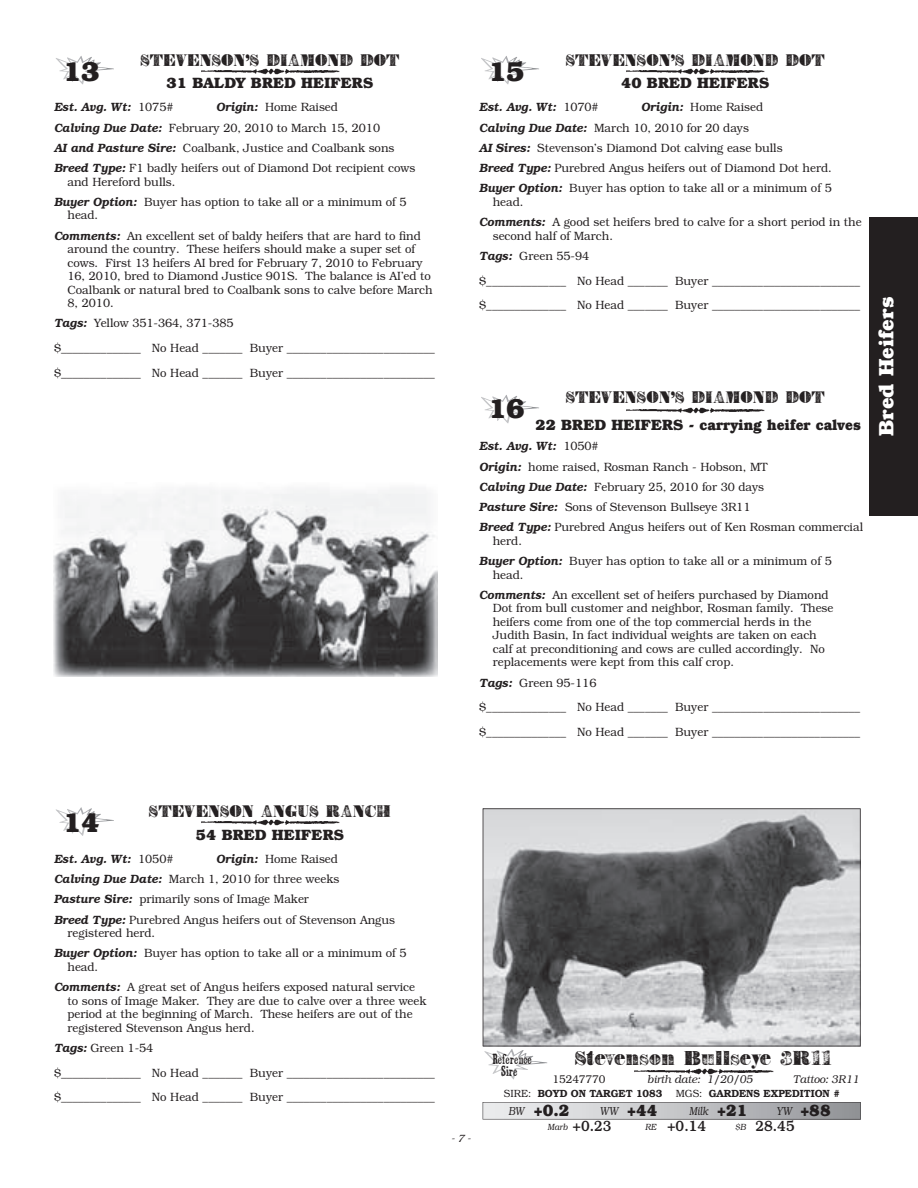
<style>
.page{position:relative;width:918px;height:1188px;background:#fff}
.page>*{position:absolute;margin:0;border:0;box-sizing:border-box;transform-origin:0 0}
.t1{font:700 27.75px "Bookman";letter-spacing:-.03em;color:#231f20;scale:.93 1}
.t2{font:700 21px "Bookman";color:#fff}
.t3{font:19.8px "Bullion WF";color:#231f20;scale:.95 1}
.t4{font:16.5px "Bullion WF";color:#231f20;scale:.9 1}
.t5{font:700 16.5px "Bookman";color:#231f20;scale:.9 1}
.t6{font:700 15px "Bookman";color:#231f20;scale:.95 1}
.t7{font:500 15px "Bookman";color:#231f20;scale:.95 1}
.t8{font:14.4px "Jawbones Condensed WF";color:#231f20;scale:.95 1}
.t9{font:300 12px/20.2px "Bookman";color:#231f20;scale:.95 1}
.t10{font:italic 600 12px "Bookman";color:#231f20;scale:.95 1}
.t11{font:italic 300 11.55px "Bookman";color:#231f20;scale:.82 1}
.t12{font:italic 300 11.25px "Bookman";color:#231f20;scale:.95 1}
.t13{font:300 11.25px "Bookman";color:#231f20;scale:.95 1}
.t14{font:600 10.5px "Bookman";color:#231f20;scale:.95 1}
.t15{font:italic 300 10.5px "Bookman";color:#231f20}
.s1{font-weight:300;font-style:normal}
.s2{font-weight:600;font-style:italic}
.s3{font-weight:300}
.s4{font-weight:300;font-style:italic;font-size:11.55px}
.s5{font-weight:700;font-style:normal;font-size:16.5px}
.s6{font-weight:300;font-style:italic;font-size:9px}
</style>
<div class="page">
<svg style="left:483px;top:808px;width:378px;height:238px;background:#949597"></svg>
<img style="left:634px;top:1069px;width:139px;height:6px">
<svg style="left:484px;top:1049px;width:59px;height:31px"></svg>
<svg style="left:483px;top:1102px;width:378px;height:17px;background:#bebfc1"></svg>
<svg style="left:56px;top:56px;width:58px;height:29px"></svg>
<img style="left:201px;top:68px;width:138px;height:6px">
<svg style="left:56px;top:807px;width:58px;height:29px"></svg>
<img style="left:201px;top:820px;width:138px;height:6px">
<svg style="left:481px;top:395px;width:58px;height:28px"></svg>
<img style="left:626px;top:407px;width:139px;height:6px">
<svg style="left:481px;top:56px;width:58px;height:29px"></svg>
<img style="left:626px;top:68px;width:139px;height:6px">
<img style="left:54px;top:488px;width:383px;height:189px">
<div style="left:869px;top:217px;width:49px;height:299px;background:#231f20"></div>
<h3 class="t4" style="left:140px;top:53px;width:289px">STEVENSON’S DIAMOND DOT</h3>
<p class="t6" style="left:167px;top:74px;width:219px">31 BALDY BRED HEIFERS</p>
<p class="t10" style="left:54px;top:100px;width:127px">Est. Avg. Wt: <span class="s1">1075#</span></p>
<h1 class="t1" style="left:63px;top:54px;width:41px">13</h1>
<p class="t9" style="left:54px;top:97px;width:382px;text-indent:162px"><span class="s2">Origin:</span> Home Raised<br><span class="s2">Calving Due Date:</span> February 20, 2010 to March 15, 2010<br><span class="s2">AI and Pasture Sire:</span> Coalbank, Justice and Coalbank sons <span class="s2">Breed Type:</span> F1 badly heifers out of Diamond Dot recipient cows</p>
<p class="t9" style="left:54px;top:172px;width:373px;text-indent:13px">and Hereford bulls.<br><span class="s2">Buyer Option:</span> Buyer has option to take all or a minimum of 5</p>
<p class="t9" style="left:54px;top:205px;width:388px;text-indent:13px">head.<br><span class="s2">Comments:</span> An excellent set of baldy heifers that are hard to find</p>
<p class="t9" style="left:67px;top:242px;width:386px;line-height:13.5px">around the country. These heifers should make a super set of cows. First 13 heifers AI bred for February 7, 2010 to February 16, 2010, bred to Diamond Justice 901S. The balance is AI’ed to Coalbank or natural bred to Coalbank sons to calve before March 8, 2010.</p>
<p class="t9" style="left:54px;top:311px;width:403px;line-height:24.8px"><span class="s2">Tags:</span> Yellow 351-364, 371-385<br>$______________ No Head _______ Buyer __________________________ $______________ No Head _______ Buyer __________________________</p>
<h3 class="t4" style="left:566px;top:53px;width:289px">STEVENSON’S DIAMOND DOT</h3>
<p class="t6" style="left:621px;top:74px;width:157px">40 BRED HEIFERS</p>
<p class="t10" style="left:479px;top:100px;width:127px">Est. Avg. Wt: <span class="s1">1070#</span></p>
<h1 class="t1" style="left:488px;top:54px;width:41px">15</h1>
<p class="t9" style="left:479px;top:97px;width:373px;text-indent:162px"><span class="s2">Origin:</span> Home Raised<br><span class="s2">Calving Due Date:</span> March 10, 2010 for 20 days<br><span class="s2">AI Sires:</span> Stevenson’s Diamond Dot calving ease bulls<br><span class="s2">Breed Type:</span> Purebred Angus heifers out of Diamond Dot herd.<br><span class="s2">Buyer Option:</span> Buyer has option to take all or a minimum of 5</p>
<p class="t9" style="left:479px;top:192px;width:404px;text-indent:13px">head.<br><span class="s2">Comments:</span> A good set heifers bred to calve for a short period in the</p>
<p class="t9" style="left:479px;top:225px;width:142px;text-indent:13px">second half of March.<br><span class="s2">Tags:</span> Green 55-94</p>
<p class="t9" style="left:479px;top:268px;width:403px;line-height:24.8px">$______________ No Head _______ Buyer __________________________ $______________ No Head _______ Buyer __________________________</p>
<h3 class="t4" style="left:566px;top:390px;width:289px">STEVENSON’S DIAMOND DOT</h3>
<p class="t6" style="left:535px;top:416px;width:344px">22 BRED HEIFERS - CARRYING HEIFER CALVES</p>
<p class="t9" style="left:479px;top:436px;width:406px"><span class="s2">Est. Avg. Wt:</span> 1050#<br><span class="s2">Origin:</span> home raised, Rosman Ranch - Hobson, MT<br><span class="s2">Calving Due Date:</span> February 25, 2010 for 30 days<br><span class="s2">Pasture Sire:</span> Sons of Stevenson Bullseye 3R11<br><span class="s2">Breed Type:</span> Purebred Angus heifers out of Ken Rosman commercial</p>
<p class="t9" style="left:479px;top:531px;width:373px;text-indent:13px">herd.<br><span class="s2">Buyer Option:</span> Buyer has option to take all or a minimum of 5</p>
<p class="t9" style="left:479px;top:564px;width:369px;text-indent:13px">head.<br><span class="s2">Comments:</span> An excellent set of heifers purchased by Diamond</p>
<p class="t9" style="left:493px;top:602px;width:360px;line-height:13.5px">Dot from bull customer and neighbor, Rosman family. These heifers come from one of the top commercial herds in the Judith Basin, In fact individual weights are taken on each calf at preconditioning and cows are culled accordingly. No replacements were kept from this calf crop.</p>
<p class="t9" style="left:479px;top:670px;width:403px;line-height:24.8px"><span class="s2">Tags:</span> Green 95-116<br>$______________ No Head _______ Buyer __________________________ $______________ No Head _______ Buyer __________________________</p>
<h1 class="t1" style="left:488px;top:391px;width:41px">16</h1>
<h2 class="t2" style="left:873px;top:436px;width:141px;rotate:-90deg">BRED HEIFERS</h2>
<h3 class="t4" style="left:149px;top:804px;width:270px">STEVENSON ANGUS RANCH</h3>
<p class="t6" style="left:196px;top:825px;width:157px">54 BRED HEIFERS</p>
<p class="t10" style="left:54px;top:852px;width:127px">Est. Avg. Wt: <span class="s1">1050#</span></p>
<h1 class="t1" style="left:63px;top:805px;width:41px">14</h1>
<p class="t9" style="left:54px;top:849px;width:361px;text-indent:162px"><span class="s2">Origin:</span> Home Raised<br><span class="s2">Calving Due Date:</span> March 1, 2010 for three weeks<br><span class="s2">Pasture Sire:</span> primarily sons of Image Maker<br><span class="s2">Breed Type:</span> Purebred Angus heifers out of Stevenson Angus</p>
<p class="t9" style="left:54px;top:923px;width:373px;text-indent:13px">registered herd.<br><span class="s2">Buyer Option:</span> Buyer has option to take all or a minimum of 5</p>
<p class="t9" style="left:54px;top:957px;width:382px;text-indent:13px">head.<br><span class="s2">Comments:</span> A great set of Angus heifers exposed natural service</p>
<p class="t9" style="left:67px;top:994px;width:379px;line-height:13.5px">to sons of Image Maker. They are due to calve over a three week period at the beginning of March. These heifers are out of the registered Stevenson Angus herd.</p>
<p class="t9" style="left:54px;top:1035px;width:403px;line-height:24.8px"><span class="s2">Tags:</span> Green 1-54<br>$______________ No Head _______ Buyer __________________________ $______________ No Head _______ Buyer __________________________</p>
<p class="t15" style="left:451px;top:1133px;width:23px">- 7 -</p>
<p class="t8" style="left:492px;top:1053px;width:43px">Reference</p>
<h3 class="t3" style="left:575px;top:1050px;width:272px">STEVENSON BULLSEYE 3R11</h3>
<p class="t8" style="left:501px;top:1065px;width:19px">Sire</p>
<p class="t13" style="left:553px;top:1073px;width:57px">15247770</p>
<p class="t12" style="left:647px;top:1073px;width:113px">birth date: 1/20/05</p>
<p class="t12" style="left:793px;top:1073px;width:71px">Tattoo: 3R11</p>
<p class="t14" style="left:504px;top:1087px;width:168px"><span class="s3">SIRE:</span> BOYD ON TARGET 1083</p>
<p class="t14" style="left:676px;top:1087px;width:174px"><span class="s3">MGS:</span> GARDENS EXPEDITION #</p>
<h3 class="t5" style="left:508px;top:1100px;width:70px"><span class="s4">BW</span> +0.2</h3>
<h3 class="t5" style="left:600px;top:1100px;width:66px"><span class="s4">WW</span> +44</h3>
<p class="t11" style="left:689px;top:1105px;width:73px">Milk <span class="s5">+21</span></p>
<h3 class="t5" style="left:776px;top:1100px;width:62px"><span class="s4">YW</span> +88</h3>
<p class="t7" style="left:548px;top:1118px;width:69px"><span class="s6">Marb</span> +0.23</p>
<p class="t7" style="left:645px;top:1118px;width:66px"><span class="s6">RE</span> +0.14</p>
<p class="t7" style="left:735px;top:1118px;width:64px"><span class="s6">$B</span> 28.45</p>
</div>
